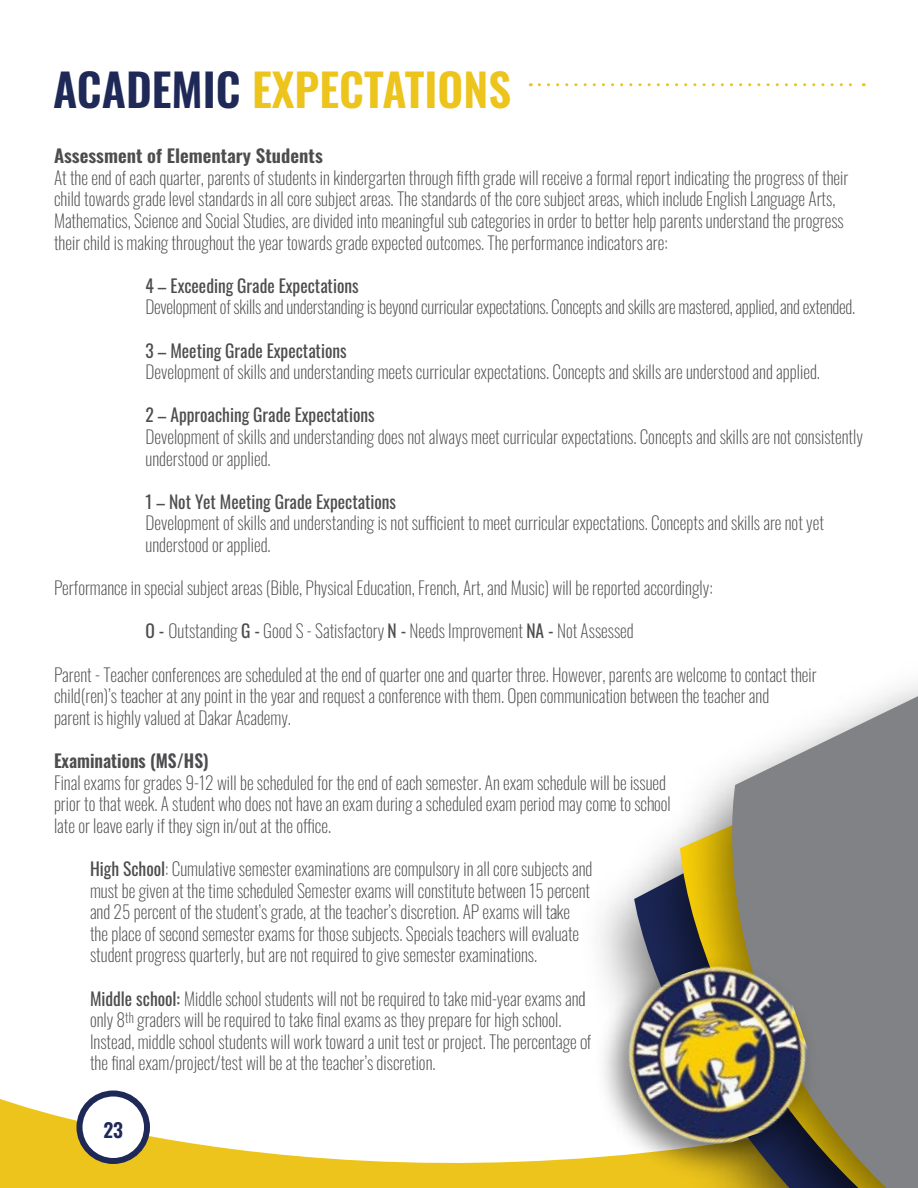
<style>
.page{position:relative;width:918px;height:1188px;background:#fff}
.page>*{position:absolute;margin:0;border:0;box-sizing:border-box;transform-origin:0 0}
.t1{font:600 45px "Oswald";color:#ecc41c}
.t2{font:600 19.5px "Oswald";color:#1f2958}
.t3{font:200 18px/21.6px "Oswald";color:#4d4d4f}
.t4{font:18px "Oswald";color:#4d4d4f}
.t5{font:600 18px "Oswald";color:#4d4d4f;scale:1.05 1}
.t6{font:600 18px "Oswald";color:#4d4d4f}
.s1{color:#1f2958}
.s2{font-weight:400}
</style>
<div class="page">
<svg style="left:539px;top:83px;width:325px;height:3px"></svg>
<svg style="left:0;top:1099px;width:555px;height:89px"></svg>
<div style="left:80px;top:1094px;width:67px;height:67px;background:#fff;border-radius:50%"></div>
<div style="left:76px;top:1090px;width:74px;height:74px;border:6px solid #1f2958;border-radius:50%"></div>
<img style="left:555px;top:928px;width:46px;height:260px">
<img style="left:601px;top:857px;width:52px;height:87px">
<img style="left:653px;top:821px;width:36px;height:123px">
<svg style="left:689px;top:683px;width:229px;height:505px;fill:#808285"></svg>
<img style="left:584px;top:944px;width:244px;height:244px">
<img style="left:606px;top:944px;width:222px;height:222px">
<h1 class="t1" style="left:53px;top:49px;width:459px"><span class="s1">ACADEMIC</span> EXPECTATIONS</h1>
<p class="t5" style="left:54px;top:140px;width:258px">Assessment of Elementary Students</p>
<p class="t3" style="left:54px;top:165px;width:796px">At the end of each quarter, parents of students in kindergarten through fifth grade will receive a formal report indicating the progress of their child towards grade level standards in all core subject areas. The standards of the core subject areas, which include English Language Arts, Mathematics, Science and Social Studies, are divided into meaningful sub categories in order to better help parents understand the progress their child is making throughout the year towards grade expected outcomes. The performance indicators are:</p>
<p class="t4" style="left:146px;top:269px;width:215px">4 – Exceeding Grade Expectations</p>
<p class="t3" style="left:146px;top:295px;width:711px">Development of skills and understanding is beyond curricular expectations. Concepts and skills are mastered, applied, and extended.</p>
<p class="t4" style="left:146px;top:334px;width:203px">3 – Meeting Grade Expectations</p>
<p class="t3" style="left:146px;top:359px;width:676px">Development of skills and understanding meets curricular expectations. Concepts and skills are understood and applied.</p>
<p class="t4" style="left:146px;top:399px;width:231px">2 – Approaching Grade Expectations</p>
<p class="t3" style="left:146px;top:424px;width:719px">Development of skills and understanding does not always meet curricular expectations. Concepts and skills are not consistently understood or applied.</p>
<p class="t4" style="left:146px;top:485px;width:252px">1 – Not Yet Meeting Grade Expectations</p>
<p class="t3" style="left:146px;top:511px;width:680px">Development of skills and understanding is not sufficient to meet curricular expectations. Concepts and skills are not yet understood or applied.</p>
<p class="t3" style="left:54px;top:575px;width:660px">Performance in special subject areas (Bible, Physical Education, French, Art, and Music) will be reported accordingly:</p>
<p class="t3" style="left:146px;top:619px;width:490px"><span class="s2">O -</span> Outstanding <span class="s2">G -</span> Good S - Satisfactory <span class="s2">N -</span> Needs Improvement <span class="s2">NA -</span> Not Assessed</p>
<p class="t3" style="left:54px;top:662px;width:764px">Parent - Teacher conferences are scheduled at the end of quarter one and quarter three. However, parents are welcome to contact their child(ren)’s teacher at any point in the year and request a conference with them. Open communication between the teacher and<br>parent is highly valued at Dakar Academy.</p>
<p class="t6" style="left:54px;top:745px;width:156px">Examinations (MS/HS)</p>
<p class="t3" style="left:54px;top:770px;width:618px">Final exams for grades 9-12 will be scheduled for the end of each semester. An exam schedule will be issued prior to that week. A student who does not have an exam during a scheduled exam period may come to school late or leave early if they sign in/out at the office.</p>
<p class="t3" style="left:90px;top:856px;width:504px"><span class="s2">High School</span>: Cumulative semester examinations are compulsory in all core subjects and must be given at the time scheduled Semester exams will constitute between 15 percent and 25 percent of the student’s grade, at the teacher’s discretion. AP exams will take the place of second semester exams for those subjects. Specials teachers will evaluate student progress quarterly, but are not required to give semester examinations.</p>
<p class="t3" style="left:90px;top:986px;width:503px"><span class="s2">Middle school:</span> Middle school students will not be required to take mid-year exams and only 8<sup>th</sup> graders will be required to take final exams as they prepare for high school.<br>Instead, middle school students will work toward a unit test or project. The percentage of the final exam/project/test will be at the teacher’s discretion.</p>
<p class="t2" style="left:103px;top:1113px;width:21px">23</p>
</div>
